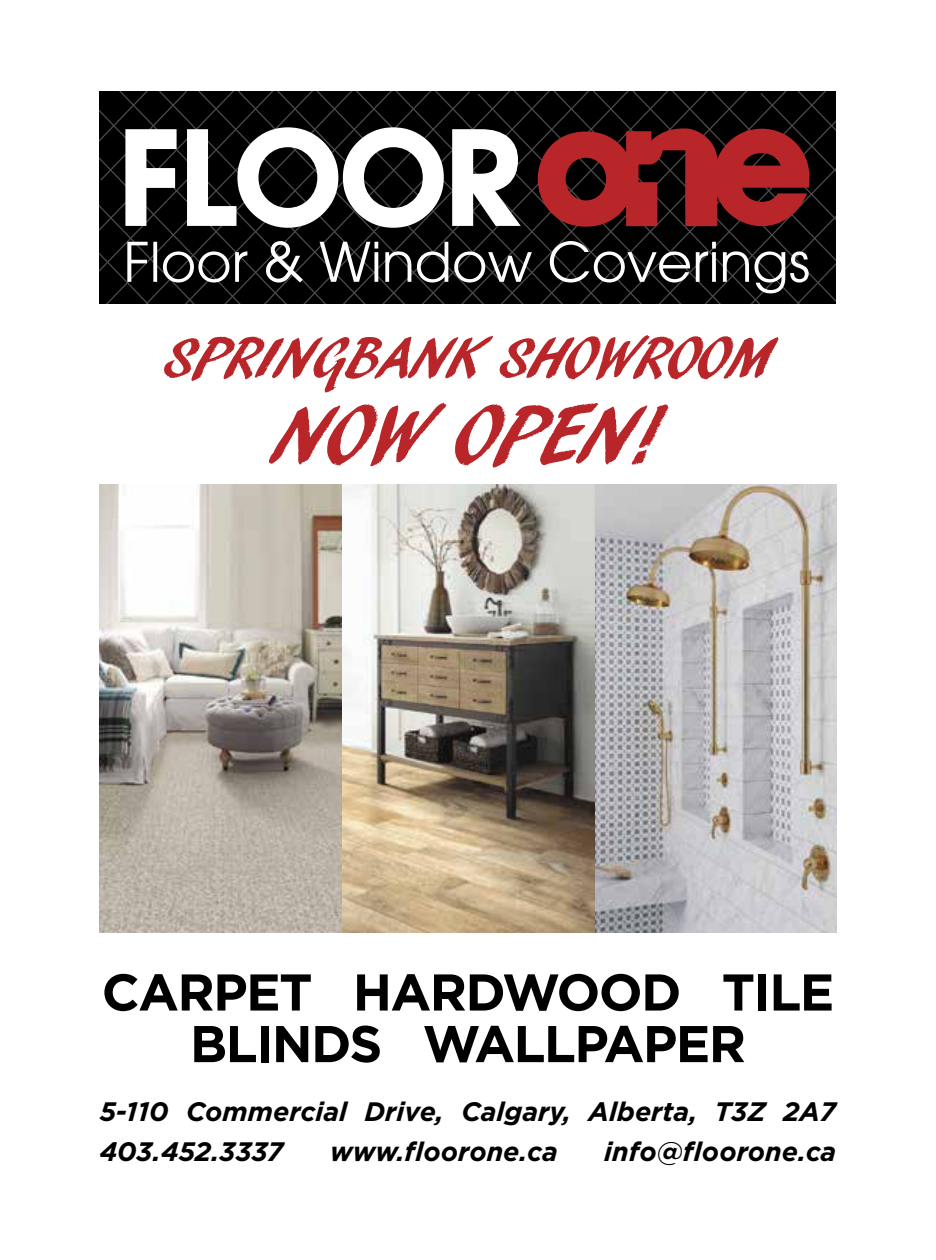
<style>
.page{position:relative;width:936px;height:1260px;background:#fff}
.page>*{position:absolute;margin:0;border:0;box-sizing:border-box;transform-origin:0 0}
.t1{font:85.4px "ARBLANCA";letter-spacing:-.04em;color:#b9262a}
.t2{font:60.4px "ARBLANCA";letter-spacing:-.04em;color:#b9262a}
.t3{font:700 51.6px/51.6px "Gotham";letter-spacing:-.03em;color:#000;text-align:center}
.t4{font:italic 700 26.6px/40px "Gotham";color:#000}
</style>
<div class="page">
<svg style="left:100px;top:91px;width:736px;height:212px"></svg>
<img style="left:100px;top:484px;width:736px;height:449px">
<h2 class="t2" style="left:164px;top:325px;width:610px">SPRINGBANK SHOWROOM</h2>
<h1 class="t1" style="left:273px;top:388px;width:391px">NOW OPEN!</h1>
<h3 class="t3" style="left:102px;top:965px;width:734px">CARPET HARDWOOD TILE<br>BLINDS WALLPAPER</h3>
<p class="t4" style="left:100px;top:1091px;width:738px">5-110 Commercial Drive, Calgary, Alberta, T3Z 2A7<br>403.452.3337</p>
<p class="t4" style="left:330px;top:1131px;width:229px">www.floorone.ca</p>
<p class="t4" style="left:604px;top:1131px;width:234px">info@floorone.ca</p>
</div>
